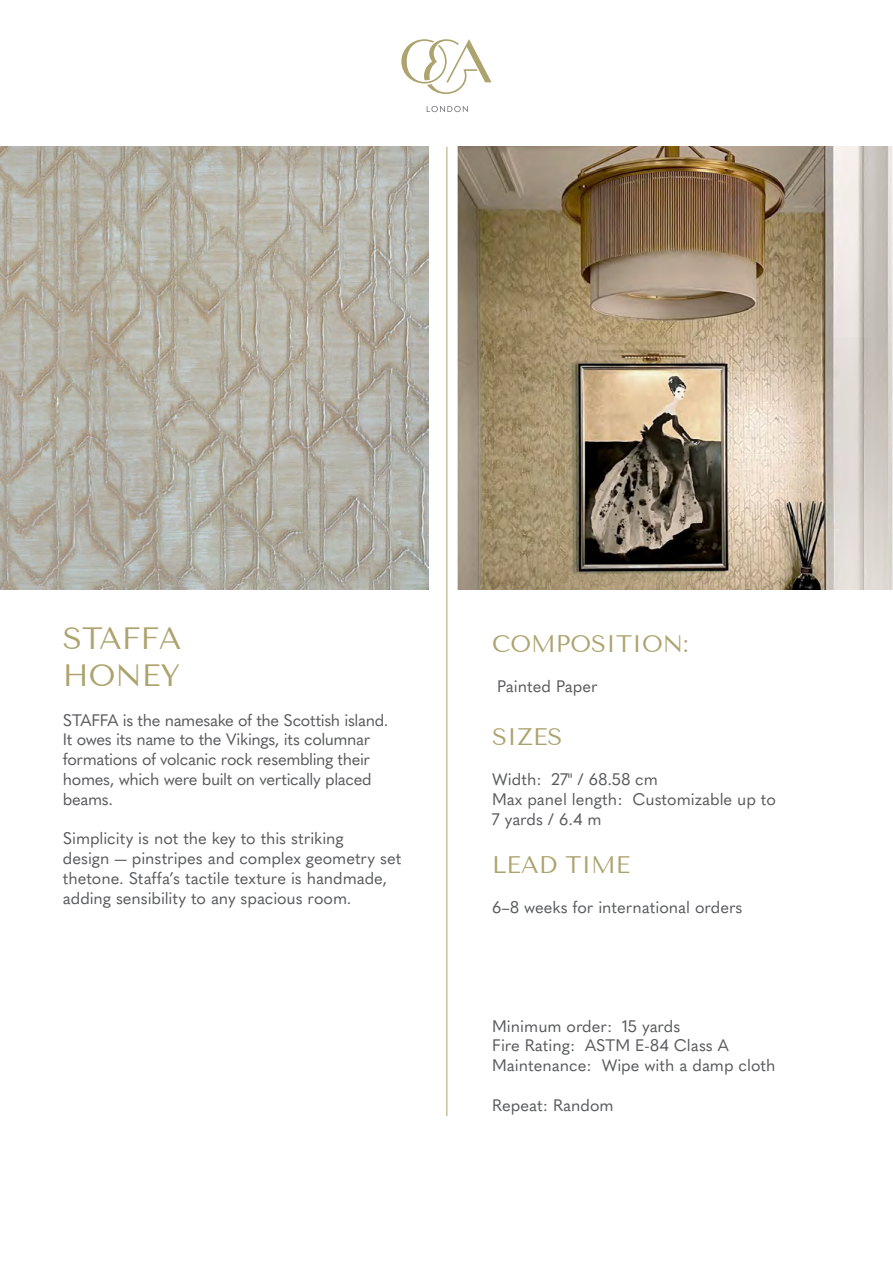
<style>
.page{position:relative;width:893px;height:1263px;background:#fff}
.page>*{position:absolute;margin:0;border:0;box-sizing:border-box;transform-origin:0 0}
.t1{font:30.9px/37px "Tenor Sans";color:#ada36e}
.t2{font:24px "Tenor Sans";color:#ada36e}
.t3{font:16.5px/19.8px "Quasimoda";letter-spacing:-.005em;color:#58595b}
.t4{font:16.5px/19.8px "Quasimoda";letter-spacing:-.025em;color:#58595b}
</style>
<div class="page">
<svg style="left:401px;top:39px;width:91px;height:55px"></svg>
<svg style="left:427px;top:106px;width:41px;height:6px"></svg>
<hr style="left:446px;top:147px;width:1px;height:969px;background:#ada36e">
<img style="left:0;top:147px;width:428px;height:443px">
<img style="left:457px;top:147px;width:436px;height:443px">
<h1 class="t1" style="left:63px;top:620px;width:120px">STAFFA<br>HONEY</h1>
<p class="t4" style="left:63px;top:709px;width:327px">STAFFA is the namesake of the Scottish island.<br>It owes its name to the Vikings, its columnar formations of volcanic rock resembling their homes, which were built on vertically placed beams.</p>
<p class="t3" style="left:63px;top:828px;width:340px">Simplicity is not the key to this striking<br>design — pinstripes and complex geometry set thetone. Staffa’s tactile texture is handmade, adding sensibility to any spacious room.</p>
<h2 class="t2" style="left:492px;top:630px;width:198px">COMPOSITION:</h2>
<p class="t3" style="left:497px;top:675px;width:102px">Painted Paper</p>
<h2 class="t2" style="left:492px;top:723px;width:72px">SIZES</h2>
<p class="t3" style="left:492px;top:768px;width:285px">Width: 27" / 68.58 cm<br>Max panel length: Customizable up to<br>7 yards / 6.4 m</p>
<h2 class="t2" style="left:492px;top:851px;width:140px">LEAD TIME</h2>
<p class="t3" style="left:492px;top:896px;width:252px">6–8 weeks for international orders</p>
<p class="t3" style="left:492px;top:1015px;width:285px">Minimum order: 15 yards<br>Fire Rating: ASTM E-84 Class A<br>Maintenance: Wipe with a damp cloth</p>
<p class="t3" style="left:492px;top:1094px;width:123px">Repeat: Random</p>
</div>
